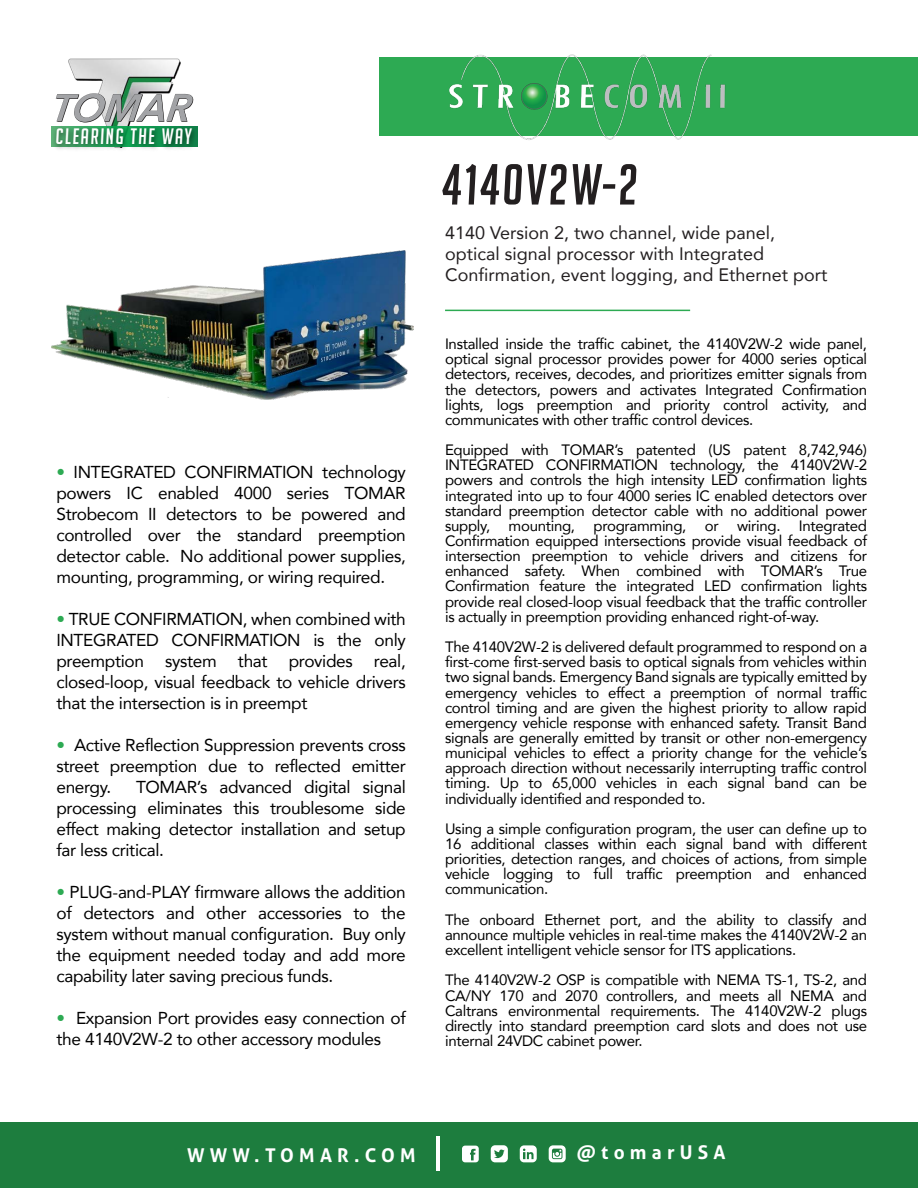
<style>
.page{position:relative;width:918px;height:1188px;background:#fff}
.page>*{position:absolute;margin:0;border:0;box-sizing:border-box;transform-origin:0 0}
.t1{font:italic 56.4px "Big Noodle Titling";letter-spacing:.04em;color:#231f20}
.t2{font:italic 21.75px "Big Noodle Titling";letter-spacing:.075em;color:#fff}
.t3{font:700 19.05px "Aller";letter-spacing:.275em;color:#fff}
.t4{font:18px/21px "Avenir";color:#231f20}
.t5{font:17.25px/21px "Avenir";letter-spacing:-.02em;color:#000;text-align:justify}
.t6{font:15px/15.1px "Avenir";letter-spacing:-.02em;color:#000;text-align:justify}
.s1{font-weight:500;color:#2daa53}
</style>
<div class="page">
<div style="left:379px;top:57px;width:539px;height:79px;background:#2daa53"></div>
<div style="left:0;top:1123px;width:918px;height:65px;background:#1d7d3e"></div>
<hr style="left:436px;top:1136px;width:4px;height:34px;background:#fff">
<svg style="left:462px;top:1146px;width:17px;height:16px"></svg>
<svg style="left:491px;top:1145px;width:17px;height:17px"></svg>
<svg style="left:549px;top:1145px;width:17px;height:17px"></svg>
<svg style="left:520px;top:1145px;width:17px;height:17px"></svg>
<img style="left:55px;top:58px;width:139px;height:44px">
<svg style="left:56px;top:93px;width:137px;height:26px"></svg>
<img style="left:51px;top:119px;width:147px;height:31px">
<hr style="left:445px;top:310px;width:245px;height:1px;background:#2daa53">
<img style="left:449px;top:54px;width:277px;height:86px">
<img style="left:52px;top:251px;width:362px;height:149px">
<h2 class="t2" style="left:56px;top:124px;width:138px">CLEARING THE WAY</h2>
<p class="t5" style="left:56px;top:461px;width:351px"><span class="s1">•</span> INTEGRATED CONFIRMATION technology powers IC enabled 4000 series TOMAR Strobecom II detectors to be powered and controlled over the standard preemption detector cable. No additional power supplies, mounting, programming, or wiring required.</p>
<p class="t5" style="left:56px;top:608px;width:351px"><span class="s1">•</span> TRUE CONFIRMATION, when combined with INTEGRATED CONFIRMATION is the only preemption system that provides real, closed-loop, visual feedback to vehicle drivers that the intersection is in preempt</p>
<p class="t5" style="left:56px;top:734px;width:351px"><span class="s1">•</span> Active Reflection Suppression prevents cross street preemption due to reflected emitter energy.</p>
<p class="t5" style="left:56px;top:776px;width:351px;text-indent:80px">TOMAR’s advanced digital signal processing eliminates this troublesome side effect making detector installation and setup far less critical.</p>
<p class="t5" style="left:56px;top:881px;width:351px"><span class="s1">•</span> PLUG-and-PLAY firmware allows the addition of detectors and other accessories to the system without manual configuration. Buy only the equipment needed today and add more capability later saving precious funds.</p>
<p class="t5" style="left:56px;top:1007px;width:351px"><span class="s1">•</span> Expansion Port provides easy connection of the 4140V2W-2 to other accessory modules</p>
<h1 class="t1" style="left:442px;top:154px;width:198px">4140V2W-2</h1>
<p class="t4" style="left:445px;top:222px;width:384px">4140 Version 2, two channel, wide panel, optical signal processor with Integrated<br>Confirmation, event logging, and Ethernet port</p>
<p class="t6" style="left:445px;top:336px;width:424px">Installed inside the traffic cabinet, the 4140V2W-2 wide panel, optical signal processor provides power for 4000 series optical detectors, receives, decodes, and prioritizes emitter signals from the detectors, powers and activates Integrated Confirmation lights, logs preemption and priority control activity, and communicates with other traffic control devices.</p>
<p class="t6" style="left:445px;top:442px;width:424px">Equipped with TOMAR’s patented (US patent 8,742,946)<br>INTEGRATED CONFIRMATION technology, the 4140V2W-2 powers and controls the high intensity LED confirmation lights integrated into up to four 4000 series IC enabled detectors over standard preemption detector cable with no additional power supply, mounting, programming, or wiring. Integrated Confirmation equipped intersections provide visual feedback of intersection preemption to vehicle drivers and citizens for enhanced safety. When combined with TOMAR’s True Confirmation feature the integrated LED confirmation lights provide real closed-loop visual feedback that the traffic controller is actually in preemption providing enhanced right-of-way.</p>
<p class="t6" style="left:445px;top:639px;width:424px">The 4140V2W-2 is delivered default programmed to respond on a first-come first-served basis to optical signals from vehicles within two signal bands. Emergency Band signals are typically emitted by emergency vehicles to effect a preemption of normal traffic control timing and are given the highest priority to allow rapid emergency vehicle response with enhanced safety. Transit Band signals are generally emitted by transit or other non-emergency municipal vehicles to effect a priority change for the vehicle’s approach direction without necessarily interrupting traffic control timing. Up to 65,000 vehicles in each signal band can be individually identified and responded to.</p>
<p class="t6" style="left:445px;top:821px;width:424px">Using a simple configuration program, the user can define up to 16 additional classes within each signal band with different priorities, detection ranges, and choices of actions, from simple vehicle logging to full traffic preemption and enhanced communication.</p>
<p class="t6" style="left:445px;top:912px;width:424px">The onboard Ethernet port, and the ability to classify and announce multiple vehicles in real-time makes the 4140V2W-2 an excellent intelligent vehicle sensor for ITS applications.</p>
<p class="t6" style="left:445px;top:972px;width:424px">The 4140V2W-2 OSP is compatible with NEMA TS-1, TS-2, and CA/NY 170 and 2070 controllers, and meets all NEMA and Caltrans environmental requirements. The 4140V2W-2 plugs directly into standard preemption card slots and does not use internal 24VDC cabinet power.</p>
<p class="t3" style="left:187px;top:1144px;width:230px">WWW.TOMAR.COM</p>
<p class="t3" style="left:577px;top:1141px;width:150px">@tomarUSA</p>
</div>
